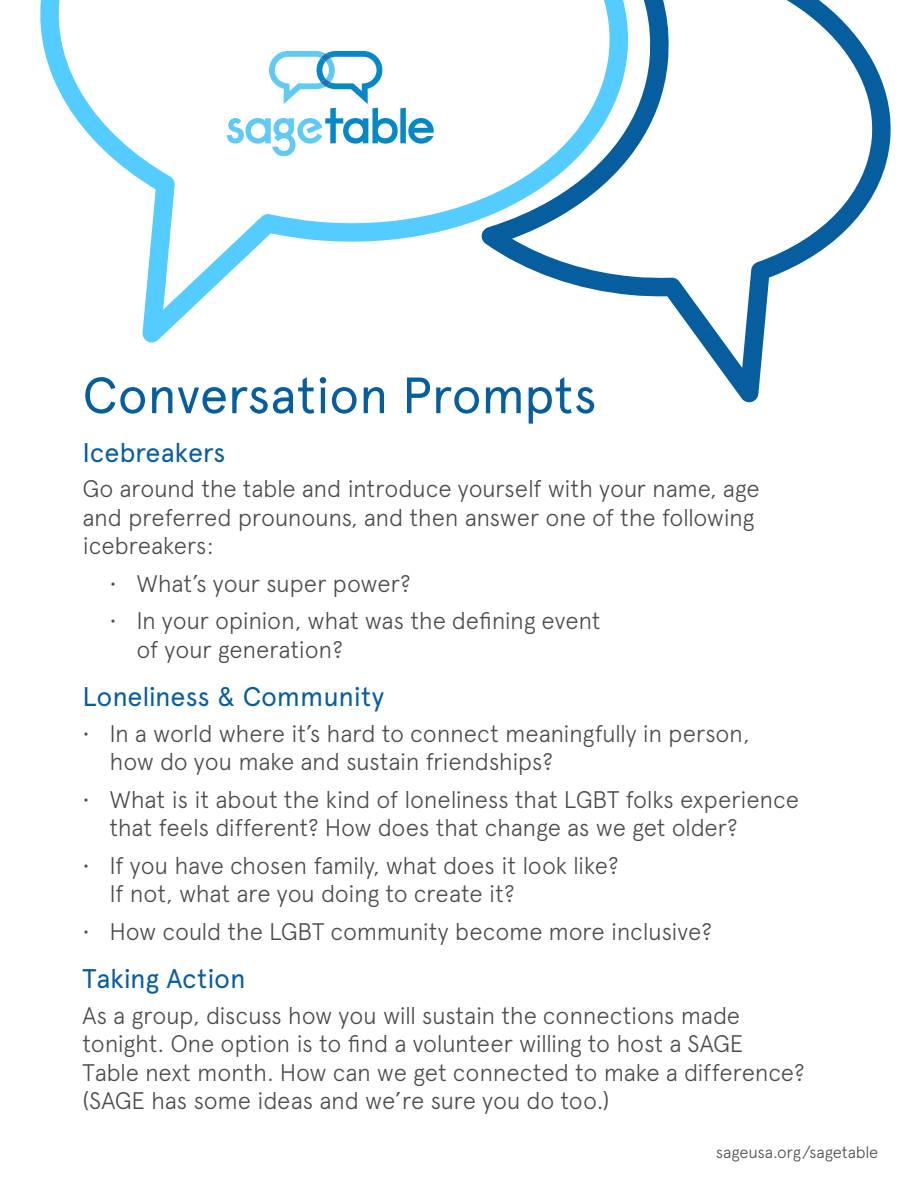
<style>
.page{position:relative;width:918px;height:1188px;background:#fff}
.page>*{position:absolute;margin:0;border:0;box-sizing:border-box;transform-origin:0 0}
.t1{font:51px "Apercu";letter-spacing:-.005em;color:#075e9f}
.t2{font:27px "Apercu";letter-spacing:-.005em;color:#075e9f}
.t3{font:300 24px/28.5px "Apercu";letter-spacing:-.015em;color:#4c4c4e}
.t4{font:300 16.5px "Apercu";letter-spacing:-.01em;color:#4c4c4e}
</style>
<div class="page">
<svg style="left:638px;top:0;width:253px;height:402px"></svg>
<svg style="left:40px;top:0;width:598px;height:343px"></svg>
<svg style="left:227px;top:51px;width:207px;height:105px"></svg>
<h1 class="t1" style="left:82px;top:365px;width:516px">Conversation Prompts</h1>
<p class="t2" style="left:82px;top:436px;width:145px">Icebreakers</p>
<p class="t3" style="left:82px;top:474px;width:679px">Go around the table and introduce yourself with your name, age and preferred prounouns, and then answer one of the following icebreakers:</p>
<p class="t3" style="left:109px;top:569px;width:303px">• What’s your super power?</p>
<p class="t3" style="left:136px;top:606px;width:466px;text-indent:-27px">• In your opinion, what was the defining event of your generation?</p>
<p class="t2" style="left:82px;top:681px;width:303px">Loneliness &amp; Community</p>
<p class="t3" style="left:109px;top:719px;width:642px;text-indent:-27px">• In a world where it’s hard to connect meaningfully in person, how do you make and sustain friendships?</p>
<p class="t3" style="left:109px;top:785px;width:691px;text-indent:-27px">• What is it about the kind of loneliness that LGBT folks experience that feels different? How does that change as we get older?</p>
<p class="t3" style="left:109px;top:851px;width:511px;text-indent:-27px">• If you have chosen family, what does it look like?<br>If not, what are you doing to create it?</p>
<p class="t3" style="left:82px;top:917px;width:631px">• How could the LGBT community become more inclusive?</p>
<p class="t2" style="left:82px;top:963px;width:165px">Taking Action</p>
<p class="t3" style="left:82px;top:1001px;width:724px">As a group, discuss how you will sustain the connections made tonight. One option is to find a volunteer willing to host a SAGE Table next month. How can we get connected to make a difference? (SAGE has some ideas and we’re sure you do too.)</p>
<p class="t4" style="left:716px;top:1142px;width:164px">sageusa.org/sagetable</p>
</div>
